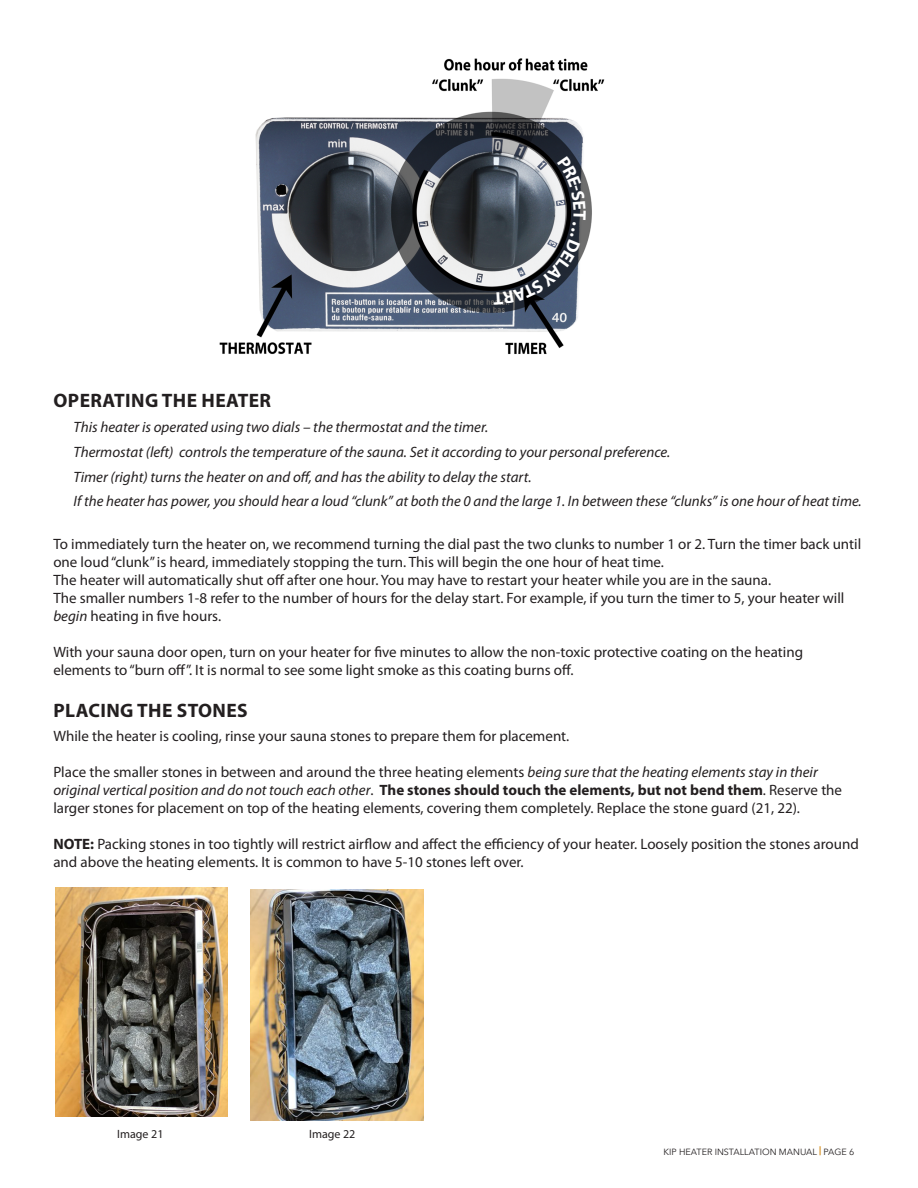
<style>
.page{position:relative;width:918px;height:1188px;background:#fff}
.page>*{position:absolute;margin:0;border:0;box-sizing:border-box;transform-origin:0 0}
.t1{font:700 19.5px "Myriad Pro";letter-spacing:.02em;color:#231f20}
.t2{font:15px/18px "Myriad Pro";color:#231f20}
.t3{font:italic 15px "Myriad Pro";color:#231f20}
.t4{font:12px "Myriad Pro";color:#231f20}
.t5{font:9px "Avenir Next";color:#231f20}
.s1{font-style:italic}
.s2{font-weight:700}
</style>
<div class="page">
<img style="left:55px;top:887px;width:172px;height:230px">
<img style="left:251px;top:889px;width:173px;height:231px">
<img style="left:219px;top:58px;width:386px;height:296px">
<svg style="left:493px;top:156px;width:93px;height:149px"></svg>
<p class="t1" style="left:54px;top:388px;width:219px">OPERATING THE HEATER</p>
<p class="t3" style="left:74px;top:418px;width:416px">This heater is operated using two dials – the thermostat and the timer.</p>
<p class="t3" style="left:74px;top:443px;width:598px">Thermostat (left) controls the temperature of the sauna. Set it according to your personal preference.</p>
<p class="t3" style="left:74px;top:467px;width:459px">Timer (right) turns the heater on and off, and has the ability to delay the start.</p>
<p class="t3" style="left:74px;top:492px;width:790px">If the heater has power, you should hear a loud “clunk” at both the 0 and the large 1. In between these “clunks” is one hour of heat time.</p>
<p class="t2" style="left:53px;top:535px;width:809px">To immediately turn the heater on, we recommend turning the dial past the two clunks to number 1 or 2. Turn the timer back until one loud“clunk”is heard, immediately stopping the turn. This will begin the one hour of heat time.</p>
<p class="t2" style="left:53px;top:571px;width:719px">The heater will automatically shut off after one hour. You may have to restart your heater while you are in the sauna.</p>
<p class="t2" style="left:53px;top:589px;width:793px">The smaller numbers 1-8 refer to the number of hours for the delay start. For example, if you turn the timer to 5, your heater will <span class="s1">begin</span> heating in five hours.</p>
<p class="t2" style="left:53px;top:643px;width:751px">With your sauna door open, turn on your heater for five minutes to allow the non-toxic protective coating on the heating elements to“burn off”. It is normal to see some light smoke as this coating burns off.</p>
<p class="t1" style="left:54px;top:697px;width:196px">PLACING THE STONES</p>
<p class="t2" style="left:53px;top:727px;width:517px">While the heater is cooling, rinse your sauna stones to prepare them for placement.</p>
<p class="t2" style="left:53px;top:763px;width:790px">Place the smaller stones in between and around the three heating elements <span class="s1">being sure that the heating elements stay in their original vertical position and do not touch each other</span>. <span class="s2">The stones should touch the elements, but not bend them</span>. Reserve the larger stones for placement on top of the heating elements, covering them completely. Replace the stone guard (21, 22).</p>
<p class="t2" style="left:53px;top:835px;width:807px"><span class="s2">NOTE:</span> Packing stones in too tightly will restrict airflow and affect the efficiency of your heater. Loosely position the stones around and above the heating elements. It is common to have 5-10 stones left over.</p>
<p class="t4" style="left:117px;top:1127px;width:48px">Image 21</p>
<p class="t4" style="left:309px;top:1127px;width:48px">Image 22</p>
<p class="t5" style="left:664px;top:1144px;width:192px">KIP HEATER INSTALLATION MANUAL <sup>|</sup> PAGE 6</p>
</div>
